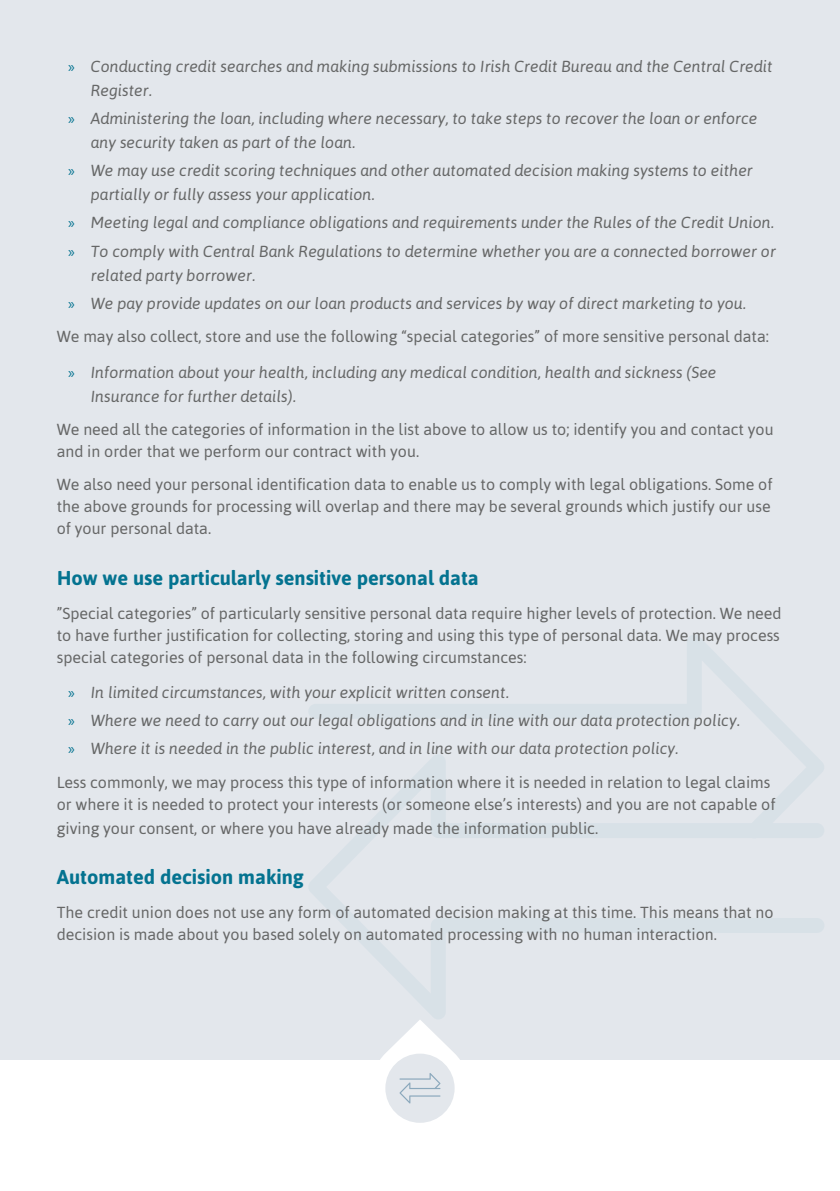
<style>
.page{position:relative;width:840px;height:1191px;background:#fff}
.page>*{position:absolute;margin:0;border:0;box-sizing:border-box;transform-origin:0 0}
.t1{font:700 20px "Asap";color:#047390}
.t2{font:16px/22px "Asap";color:#666767}
.t3{font:italic 16px/24px "Asap";color:#666767}
.s1{font-family:"Myriad Pro";font-style:normal;color:#047390}
</style>
<div class="page">
<div style="left:0;top:0;width:839px;height:1191px;background:#e3e7ec"></div>
<div style="left:0;top:1060px;width:839px;height:131px;background:#fff"></div>
<svg style="left:380px;top:1020px;width:80px;height:103px"></svg>
<svg style="left:309px;top:635px;width:515px;height:384px"></svg>
<p class="t3" style="left:91px;top:54px;width:683px;text-indent:-23px"><span class="s1">»</span> Conducting credit searches and making submissions to Irish Credit Bureau and the Central Credit<br>Register.</p>
<p class="t3" style="left:91px;top:106px;width:668px;text-indent:-23px"><span class="s1">»</span> Administering the loan, including where necessary, to take steps to recover the loan or enforce any security taken as part of the loan.</p>
<p class="t3" style="left:91px;top:158px;width:663px;text-indent:-23px"><span class="s1">»</span> We may use credit scoring techniques and other automated decision making systems to either partially or fully assess your application.</p>
<p class="t3" style="left:68px;top:209px;width:709px;line-height:28.2px"><span class="s1">»</span> Meeting legal and compliance obligations and requirements under the Rules of the Credit Union. <span class="s1">»</span> To comply with Central Bank Regulations to determine whether you are a connected borrower or</p>
<p class="t3" style="left:68px;top:261px;width:679px;line-height:28.2px;text-indent:23px">related party borrower.<br><span class="s1">»</span> We pay provide updates on our loan products and services by way of direct marketing to you.</p>
<p class="t2" style="left:57px;top:326px;width:713px">We may also collect, store and use the following “special categories” of more sensitive personal data:</p>
<p class="t3" style="left:91px;top:360px;width:627px;text-indent:-23px"><span class="s1">»</span> Information about your health, including any medical condition, health and sickness (See<br>Insurance for further details).</p>
<p class="t2" style="left:57px;top:418px;width:718px">We need all the categories of information in the list above to allow us to; identify you and contact you and in order that we perform our contract with you.</p>
<p class="t2" style="left:57px;top:474px;width:717px;text-align:justify">We also need your personal identification data to enable us to comply with legal obligations. Some of the above grounds for processing will overlap and there may be several grounds which justify our use of your personal data.</p>
<p class="t1" style="left:57px;top:566px;width:423px">How we use particularly sensitive personal data</p>
<p class="t2" style="left:57px;top:602px;width:726px;text-align:justify">”Special categories” of particularly sensitive personal data require higher levels of protection. We need to have further justification for collecting, storing and using this type of personal data. We may process special categories of personal data in the following circumstances:</p>
<p class="t3" style="left:68px;top:678px;width:673px;line-height:28.2px"><span class="s1">»</span> In limited circumstances, with your explicit written consent.<br><span class="s1">»</span> Where we need to carry out our legal obligations and in line with our data protection policy. <span class="s1">»</span> Where it is needed in the public interest, and in line with our data protection policy.</p>
<p class="t2" style="left:57px;top:771px;width:719px">Less commonly, we may process this type of information where it is needed in relation to legal claims or where it is needed to protect your interests (or someone else’s interests) and you are not capable of</p>
<p class="t2" style="left:57px;top:817px;width:542px">giving your consent, or where you have already made the information public.</p>
<p class="t1" style="left:57px;top:865px;width:248px">Automated decision making</p>
<p class="t2" style="left:57px;top:901px;width:718px">The credit union does not use any form of automated decision making at this time. This means that no decision is made about you based solely on automated processing with no human interaction.</p>
</div>
